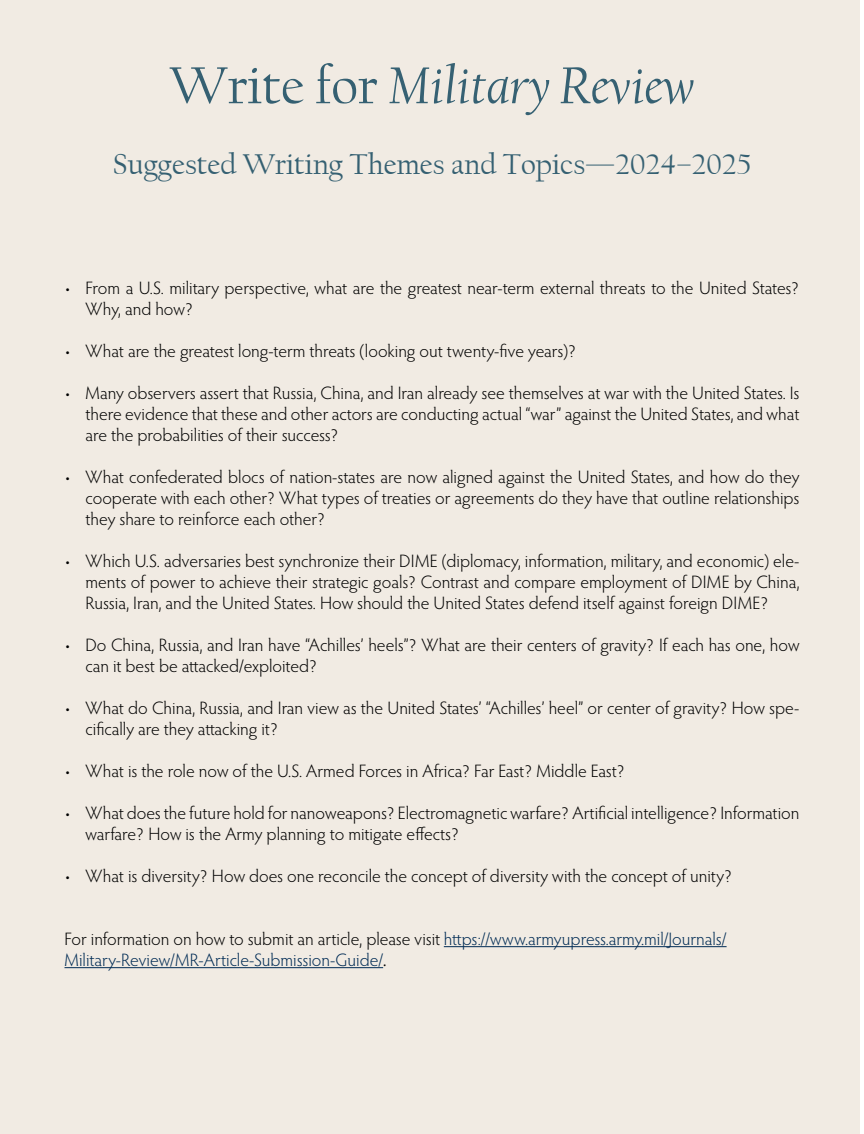
<style>
.page{position:relative;width:864px;height:1134px;background:#fff}
.page>*{position:absolute;margin:0;border:0;box-sizing:border-box;transform-origin:0 0}
.sub-title_Reg_36{font:italic 54px "Californian FB";color:#366173}
.sub-title_Write_MR{font:30px "Californian FB";color:#356072}
.wr-body_Black{font:300 18px/21px "Hypatia Sans Pro";color:#000}
.body-no-indent{font:300 18px/21px "Hypatia Sans Pro";color:#002b54}
.s1{font-style:normal;color:#356072}
.s2{color:#000}
.s3{font-family:"Brioso Pro";font-weight:400;font-size:16.5px;color:#000}
</style>
<div class="page">
<div style="left:0;top:0;width:860px;height:1134px;background:#f1ebe3"></div>
<hr style="left:444px;top:946px;width:283px;height:1px;background:#002b54">
<hr style="left:64px;top:967px;width:319px;height:1px;background:#002b54">
<h1 class="sub-title_Reg_36" style="left:169px;top:56px;width:527px"><span class="s1">Write for</span> Military Review</h1>
<h1 class="sub-title_Write_MR" style="left:113px;top:147px;width:640px">Suggested Writing Themes and Topics—2024–2025</h1>
<p class="wr-body_Black" style="left:86px;top:277px;width:715px;text-indent:-21px">• From a U.S. military perspective, what are the greatest near-term external threats to the United States?<br>Why, and how?</p>
<p class="wr-body_Black" style="left:64px;top:340px;width:513px">• What are the greatest long-term threats (looking out twenty-five years)?</p>
<p class="wr-body_Black" style="left:86px;top:382px;width:716px;text-align:justify;text-indent:-21px">• Many observers assert that Russia, China, and Iran already see themselves at war with the United States. Is there evidence that these and other actors are conducting actual “war” against the United States, and what are the probabilities of their success?</p>
<p class="wr-body_Black" style="left:86px;top:466px;width:716px;text-align:justify;text-indent:-21px">• What confederated blocs of nation-states are now aligned against the United States, and how do they cooperate with each other? What types of treaties or agreements do they have that outline relationships they share to reinforce each other?</p>
<p class="wr-body_Black" style="left:86px;top:550px;width:716px;text-align:justify;text-indent:-21px">• Which U.S. adversaries best synchronize their DIME (diplomacy, information, military, and economic) ele&shy;ments of power to achieve their strategic goals? Contrast and compare employment of DIME by China, Russia, Iran, and the United States. How should the United States defend itself against foreign DIME?</p>
<p class="wr-body_Black" style="left:86px;top:634px;width:715px;text-indent:-21px">• Do China, Russia, and Iran have “Achilles’ heels”? What are their centers of gravity? If each has one, how can it best be attacked/exploited?</p>
<p class="wr-body_Black" style="left:86px;top:697px;width:716px;text-indent:-21px">• What do China, Russia, and Iran view as the United States’ “Achilles’ heel” or center of gravity? How spe&shy;cifically are they attacking it?</p>
<p class="wr-body_Black" style="left:64px;top:760px;width:562px">• What is the role now of the U.S. Armed Forces in Africa? Far East? Middle East?</p>
<p class="wr-body_Black" style="left:86px;top:802px;width:715px;text-indent:-21px">• What does the future hold for nanoweapons? Electromagnetic warfare? Artificial intelligence? Information warfare? How is the Army planning to mitigate effects?</p>
<p class="wr-body_Black" style="left:64px;top:865px;width:669px">• What is diversity? How does one reconcile the concept of diversity with the concept of unity?</p>
<p class="body-no-indent" style="left:64px;top:928px;width:664px"><span class="s2">For information on how to submit an article, please visit</span> https://www.armyupress.army.mil/Journals/<br>Military-Review/MR-Article-Submission-Guide/<span class="s3">.</span></p>
</div>
